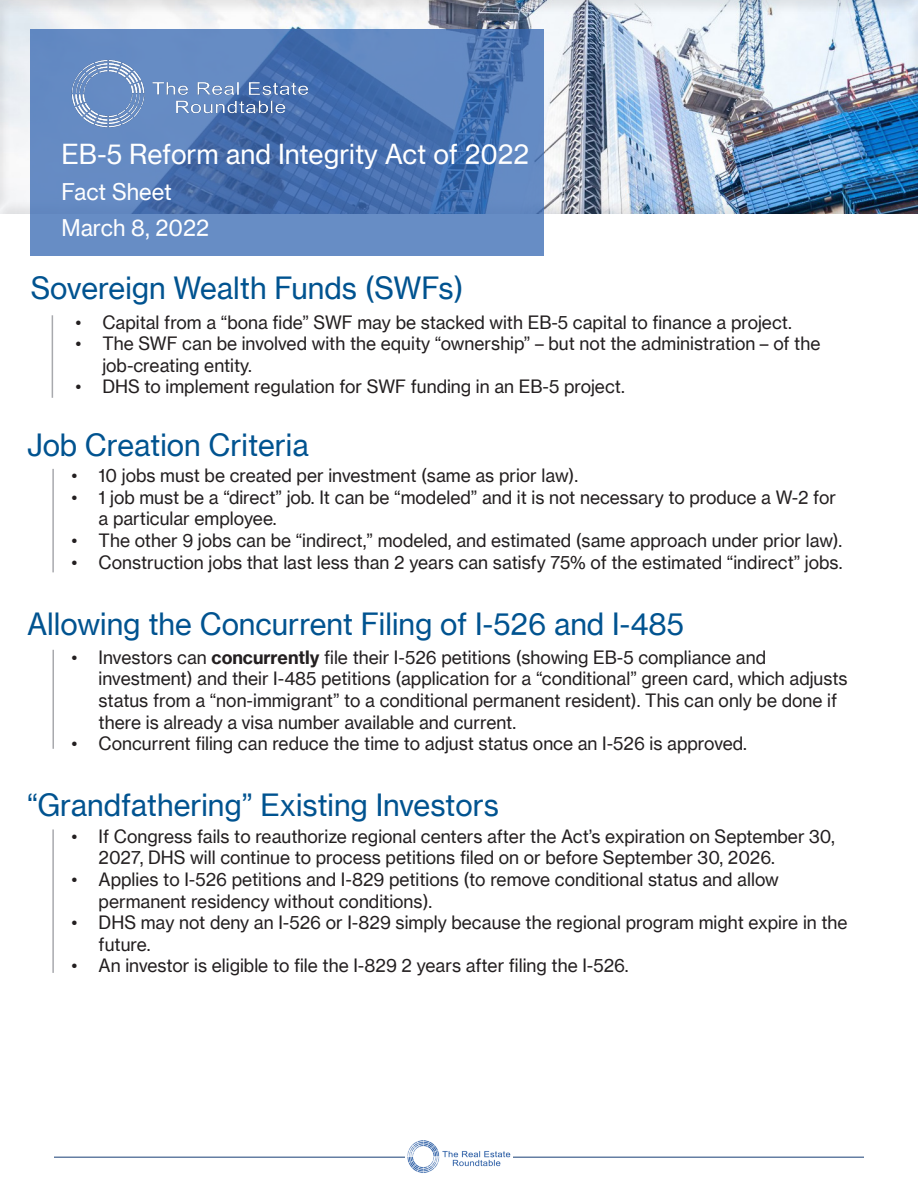
<style>
.page{position:relative;width:918px;height:1188px;background:#fff}
.page>*{position:absolute;margin:0;border:0;box-sizing:border-box;transform-origin:0 0}
.Paragraph_Style_1{font:30px "N Haas Grotesk TX Std 55 Rg";color:#005390}
.t1{font:27px "N Haas Grotesk TX Std 55 Rg";color:#fff}
.Paragraph_Style_1-2{font:22.5px "N Haas Grotesk TX Std 55 Rg";color:#fff}
.t2{font:18px/21.6px "N Haas Grotesk TX Std 55 Rg";color:#231f20}
.s1{font-family:"N Haas Grotesk TX Std 75 Bd"}
</style>
<div class="page">
<div style="left:0;top:0;width:918px;height:214px;background:#231f20;opacity:.1"></div>
<svg style="left:31px;top:29px;width:513px;height:227px;background:#567eba"></svg>
<hr style="left:52px;top:315px;width:1px;height:83px;background:#a8a9ad">
<hr style="left:54px;top:1156px;width:810px;height:2px;background:#647ea3">
<img style="left:405px;top:1140px;width:108px;height:33px">
<hr style="left:52px;top:469px;width:2px;height:103px;background:#a8a9ad">
<hr style="left:52px;top:650px;width:2px;height:99px;background:#a8a9ad">
<hr style="left:52px;top:829px;width:2px;height:144px;background:#a8a9ad">
<img style="left:67px;top:56px;width:250px;height:75px">
<p class="t1" style="left:62px;top:138px;width:469px">EB-5 Reform and Integrity Act of 2022</p>
<p class="Paragraph_Style_1-2" style="left:62px;top:178px;width:112px">Fact Sheet</p>
<p class="Paragraph_Style_1-2" style="left:62px;top:214px;width:149px">March 8, 2022</p>
<p class="Paragraph_Style_1" style="left:31px;top:270px;width:434px">Sovereign Wealth Funds (SWFs)</p>
<p class="t2" style="left:75px;top:311px;width:718px">• Capital from a “bona fide” SWF may be stacked with EB-5 capital to finance a project.</p>
<p class="t2" style="left:102px;top:333px;width:720px;text-indent:-27px">• The SWF can be involved with the equity “ownership” – but not the administration – of the job-creating entity.</p>
<p class="t2" style="left:75px;top:376px;width:551px">• DHS to implement regulation for SWF funding in an EB-5 project.</p>
<p class="Paragraph_Style_1" style="left:27px;top:426px;width:283px">Job Creation Criteria</p>
<p class="t2" style="left:72px;top:465px;width:508px">• 10 jobs must be created per investment (same as prior law).</p>
<p class="t2" style="left:99px;top:486px;width:739px;text-indent:-27px">• 1 job must be a “direct” job. It can be “modeled” and it is not necessary to produce a W-2 for a particular employee.</p>
<p class="t2" style="left:72px;top:529px;width:772px">• The other 9 jobs can be “indirect,” modeled, and estimated (same approach under prior law).</p>
<p class="t2" style="left:72px;top:551px;width:772px">• Construction jobs that last less than 2 years can satisfy 75% of the estimated “indirect” jobs.</p>
<p class="Paragraph_Style_1" style="left:27px;top:606px;width:659px">Allowing the Concurrent Filing of I-526 and I-485</p>
<p class="t2" style="left:99px;top:646px;width:751px;text-indent:-27px">• Investors can <span class="s1">concurrently</span> file their I-526 petitions (showing EB-5 compliance and investment) and their I-485 petitions (application for a “conditional” green card, which adjusts status from a “non-immigrant” to a conditional permanent resident). This can only be done if there is already a visa number available and current.</p>
<p class="t2" style="left:72px;top:732px;width:677px">• Concurrent filing can reduce the time to adjust status once an I-526 is approved.</p>
<p class="Paragraph_Style_1" style="left:27px;top:787px;width:473px">“Grandfathering” Existing Investors</p>
<p class="t2" style="left:99px;top:825px;width:738px;text-indent:-27px">• If Congress fails to reauthorize regional centers after the Act’s expiration on September 30,<br>2027, DHS will continue to process petitions filed on or before September 30, 2026.</p>
<p class="t2" style="left:99px;top:868px;width:682px;text-indent:-27px">• Applies to I-526 petitions and I-829 petitions (to remove conditional status and allow permanent residency without conditions).</p>
<p class="t2" style="left:99px;top:912px;width:751px;text-indent:-27px">• DHS may not deny an I-526 or I-829 simply because the regional program might expire in the future.</p>
<p class="t2" style="left:72px;top:955px;width:559px">• An investor is eligible to file the I-829 2 years after filing the I-526.</p>
</div>
